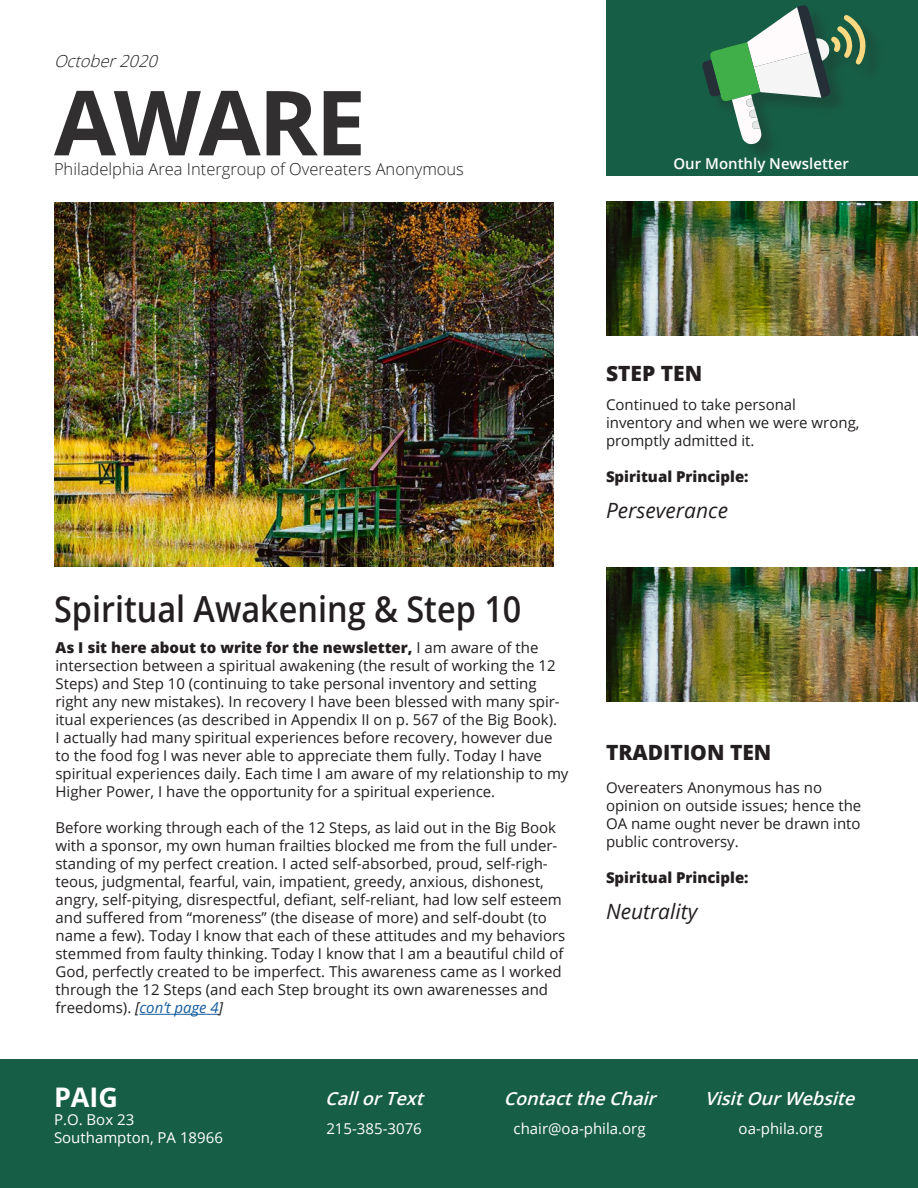
<style>
.page{position:relative;width:918px;height:1188px;background:#fff}
.page>*{position:absolute;margin:0;border:0;box-sizing:border-box;transform-origin:0 0}
.Cover_Title{font:700 90px "Open Sans";letter-spacing:-.025em;color:#312f30}
.Title_1{font:600 36px "Open Sans";color:#231f20;scale:.9 1}
.News_1{font:700 27px "Open Sans";color:#fff}
.Body{font:italic 21px "Open Sans";color:#231f20}
.Title_3{font:800 21px "Open Sans";color:#231f20}
.News_2{font:italic 600 18px "Open Sans";color:#fff}
.Cover_Subtitle{font:300 16.5px "Open Sans";color:#231f20}
.Cover_Date{font:italic 300 16.5px "Open Sans";color:#231f20}
.Body-2{font:15px/18px "Open Sans";color:#231f20}
.Body_white{font:15px "Open Sans";color:#fff}
.Body-3{font:800 15px "Open Sans";color:#231f20}
.Title_3_white{font:600 15px "Open Sans";color:#fff}
.s1{font-weight:800}
.s2{font-style:italic}
.s3{font-style:italic;color:#175d9e}
</style>
<div class="page">
<div style="left:0;top:1059px;width:918px;height:129px;background:#175e46"></div>
<div style="left:606px;top:0;width:312px;height:176px;background:#175e46"></div>
<svg style="left:702px;top:5px;width:164px;height:140px"></svg>
<img style="left:54px;top:202px;width:500px;height:365px">
<img style="left:606px;top:201px;width:312px;height:135px">
<img style="left:606px;top:567px;width:312px;height:135px">
<hr style="left:140px;top:1014px;width:79px;height:1px;background:#175d9e">
<p class="Cover_Date" style="left:54px;top:49px;width:110px">October2020</p>
<p class="Cover_Title" style="left:54px;top:59px;width:314px">AWARE</p>
<p class="Cover_Subtitle" style="left:54px;top:158px;width:412px">Philadelphia Area Intergroup of Overeaters Anonymous</p>
<p class="Title_3_white" style="left:674px;top:154px;width:177px">Our Monthly Newsletter</p>
<p class="Title_1" style="left:54px;top:584px;width:521px">Spiritual Awakening &amp; Step 10</p>
<p class="Body-2" style="left:56px;top:638px;width:515px"><span class="s1">As I sit here about to write for the newsletter,</span> I am aware of the intersection between a spiritual awakening (the result of working the 12<br>Steps) and Step 10 (continuing to take personal inventory and setting right any new mistakes). In recovery I have been blessed with many spir&shy;itual experiences (as described in Appendix II on p. 567 of the Big Book).<br>I actually had many spiritual experiences before recovery, however due to the food fog I was never able to appreciate them fully. Today I have spiritual experiences daily. Each time I am aware of my relationship to my Higher Power, I have the opportunity for a spiritual experience.</p>
<p class="Body-2" style="left:56px;top:818px;width:511px">Before working through each of the 12 Steps, as laid out in the Big Book with a sponsor, my own human frailties blocked me from the full under&shy;standing of my perfect creation. I acted self-absorbed, proud, self-righ&shy;teous, judgmental, fearful, vain, impatient, greedy, anxious, dishonest, angry, self-pitying, disrespectful, defiant, self-reliant, had low self esteem and suffered from “moreness” (the disease of more) and self-doubt (to name a few). Today I know that each of these attitudes and my behaviors stemmed from faulty thinking. Today I know that I am a beautiful child of God, perfectly created to be imperfect. This awareness came as I worked through the 12 Steps (and each Step brought its own awarenesses and freedoms). <span class="s2">[</span><span class="s3">con’t page 4</span><span class="s2">]</span></p>
<p class="Title_3" style="left:606px;top:357px;width:98px">STEP TEN</p>
<p class="Body-2" style="left:606px;top:395px;width:255px">Continued to take personal inventory and when we were wrong, promptly admitted it.</p>
<p class="Body-3" style="left:606px;top:465px;width:144px">Spiritual Principle:</p>
<p class="Body" style="left:606px;top:496px;width:124px">Perseverance</p>
<p class="Title_3" style="left:606px;top:736px;width:167px">TRADITION TEN</p>
<p class="Body-2" style="left:606px;top:778px;width:257px">Overeaters Anonymous has no opinion on outside issues; hence the<br>OA name ought never be drawn into public controversy.</p>
<p class="Body-3" style="left:606px;top:866px;width:144px">Spiritual Principle:</p>
<p class="Body" style="left:606px;top:897px;width:93px">Neutrality</p>
<p class="News_1" style="left:54px;top:1078px;width:66px">PAIG</p>
<p class="Body_white" style="left:54px;top:1109px;width:82px">P.O. Box 23</p>
<p class="Body_white" style="left:54px;top:1127px;width:170px">Southampton, PA 18966</p>
<p class="News_2" style="left:325px;top:1087px;width:105px">CallorText</p>
<p class="Body_white" style="left:326px;top:1118px;width:97px">215-385-3076</p>
<p class="News_2" style="left:504px;top:1087px;width:160px">ContacttheChair</p>
<p class="Body_white" style="left:514px;top:1118px;width:134px">chair@oa-phila.org</p>
<p class="News_2" style="left:705px;top:1087px;width:158px">VisitOurWebsite</p>
<p class="Body_white" style="left:739px;top:1118px;width:85px">oa-phila.org</p>
</div>
